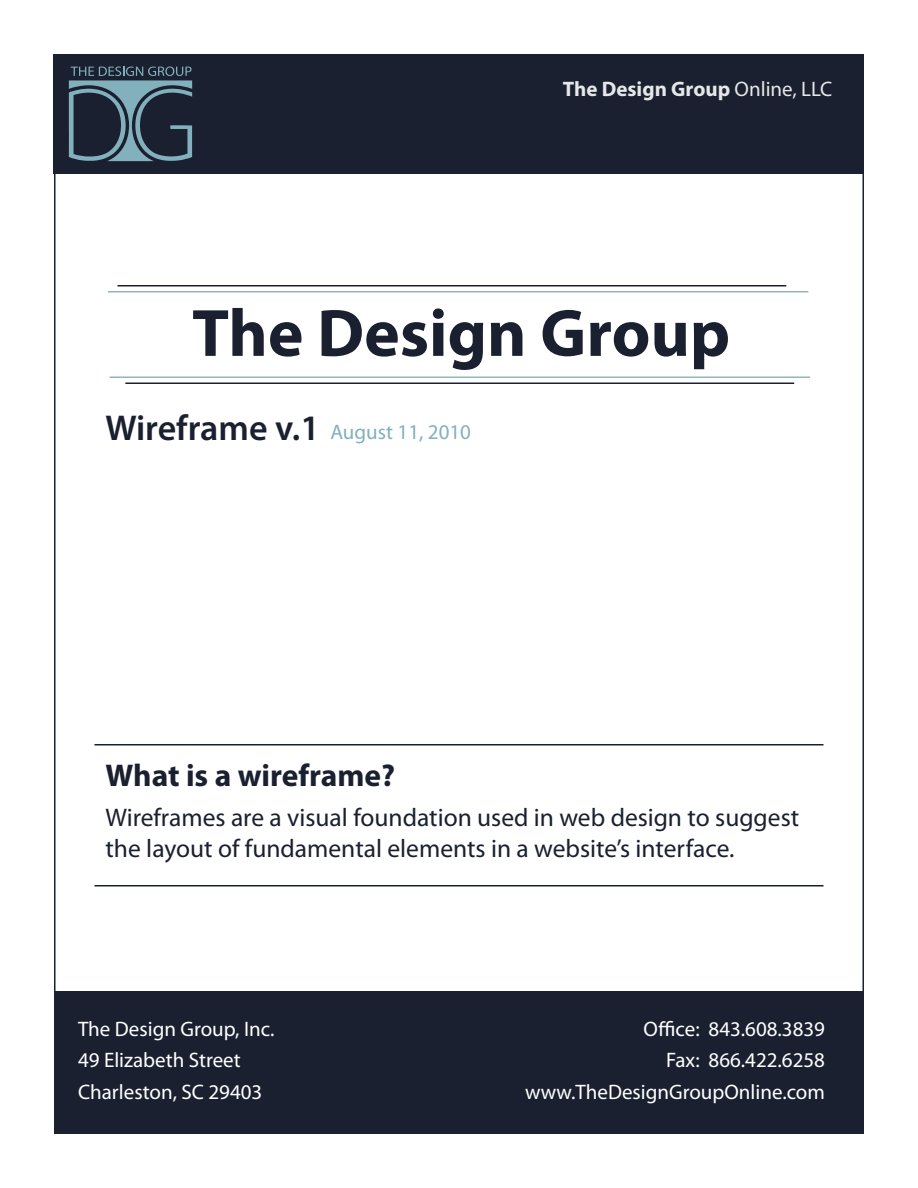
<style>
.page{position:relative;width:918px;height:1188px;background:#fff}
.page>*{position:absolute;margin:0;border:0;box-sizing:border-box;transform-origin:0 0}
.t1{font:700 67.5px "Myriad Pro";color:#1a2030}
.t2{font:700 31.5px "Myriad Pro";color:#1a2030}
.t3{font:25.5px/30.6px "Myriad Pro";color:#1a2030}
.t4{font:21px/31.5px "Myriad Pro";color:#fff}
.t5{font:21px "Myriad Pro";color:#82b0bd}
.t6{font:700 21px "Myriad Pro";color:#e6e7e8}
.s1{font-weight:400}
.s2{font-weight:600;font-size:36px;color:#1a2030}
</style>
<div class="page">
<div style="left:54px;top:992px;width:810px;height:141px;background:#1a2030"></div>
<div style="left:53px;top:54px;width:810px;height:120px;background:#1a2030"></div>
<hr style="left:94px;top:744px;width:730px;height:2px;background:#1a2030">
<hr style="left:94px;top:885px;width:730px;height:1px;background:#1a2030">
<hr style="left:110px;top:376px;width:700px;height:2px;background:#93b4bc">
<hr style="left:108px;top:291px;width:700px;height:1px;background:#93b4bc">
<hr style="left:125px;top:382px;width:669px;height:2px;background:#1a2030">
<hr style="left:117px;top:285px;width:669px;height:1px;background:#1a2030">
<svg style="left:69px;top:66px;width:123px;height:95px"></svg>
<p class="t6" style="left:563px;top:75px;width:271px">The Design Group <span class="s1">Online, LLC</span></p>
<h1 class="t1" style="left:192px;top:289px;width:540px">The Design Group</h1>
<p class="t5" style="left:106px;top:419px;width:367px"><span class="s2">Wireframe v.1</span> August 11, 2010</p>
<h2 class="t2" style="left:106px;top:754px;width:291px">What is a wireframe?</h2>
<p class="t3" style="left:106px;top:802px;width:695px">Wireframes are a visual foundation used in web design to suggest the layout of fundamental elements in a website’s interface.</p>
<p class="t4" style="left:78px;top:1013px;width:198px">The Design Group, Inc.<br>49 Elizabeth Street<br>Charleston, SC 29403</p>
<p class="t4" style="left:525px;top:1013px;width:301px;text-align:right">Office: 843.608.3839<br>Fax: 866.422.6258 www.TheDesignGroupOnline.com</p>
</div>
